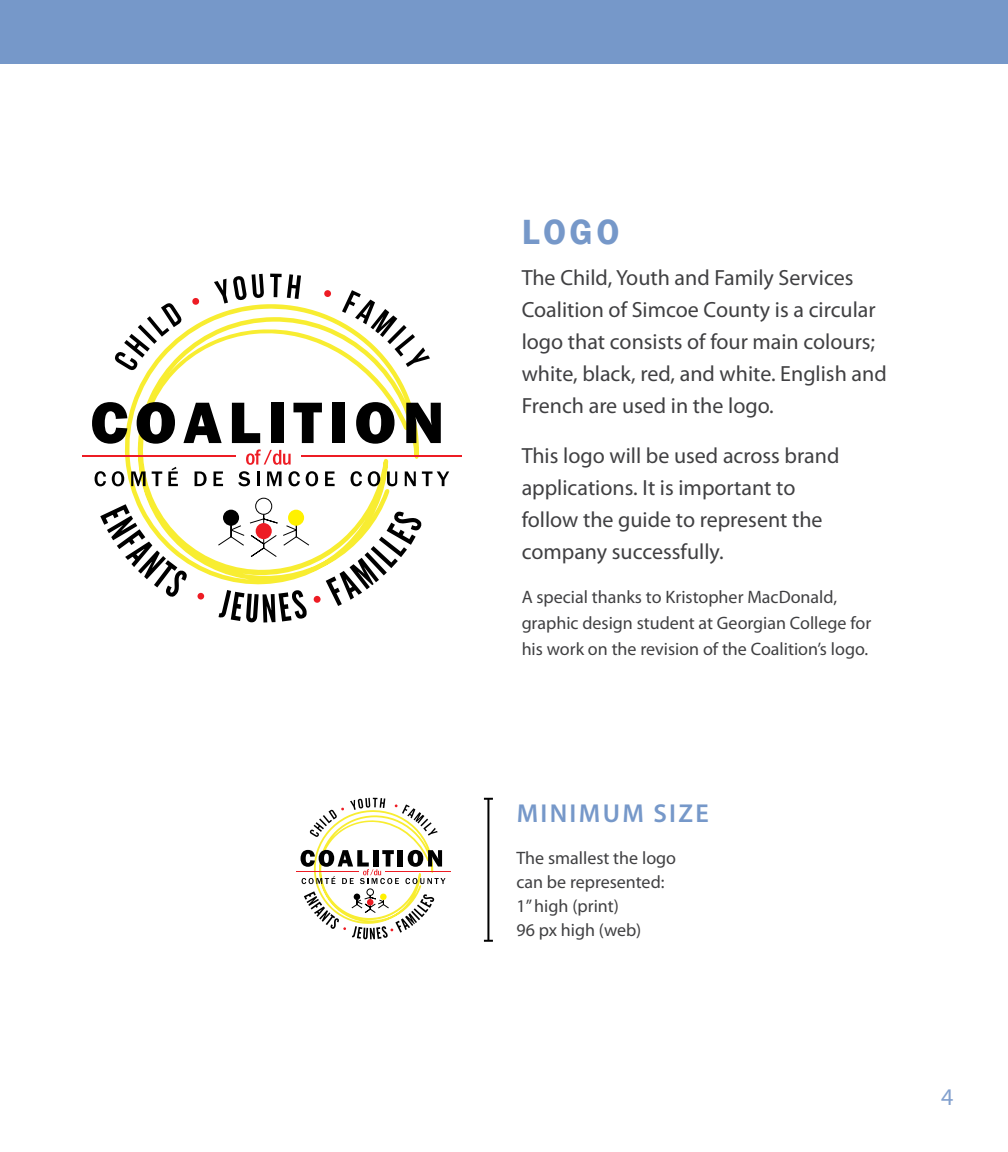
<style>
.page{position:relative;width:1008px;height:1152px;background:#fff}
.page>*{position:absolute;margin:0;border:0;box-sizing:border-box;transform-origin:0 0}
.t1{font:600 36px "Franklin Gothic";color:#7698c9}
.t2{font:600 26px "Myriad Pro";letter-spacing:.09em;color:#7698c9}
.t3{font:24px "Myriad Pro";color:#82a0ce}
.t4{font:22px/32px "Myriad Pro";color:#404042}
.t5{font:18px/24px "Myriad Pro";color:#404042}
</style>
<div class="page">
<svg style="left:100px;top:505px;width:79px;height:92px"></svg>
<svg style="left:219px;top:590px;width:88px;height:33px"></svg>
<svg style="left:328px;top:521px;width:94px;height:85px"></svg>
<svg style="left:124px;top:304px;width:296px;height:282px"></svg>
<svg style="left:92px;top:402px;width:35px;height:42px"></svg>
<svg style="left:137px;top:402px;width:38px;height:42px"></svg>
<svg style="left:183px;top:403px;width:39px;height:40px"></svg>
<svg style="left:232px;top:403px;width:28px;height:40px"></svg>
<div style="left:271px;top:403px;width:12px;height:40px;background:#000"></div>
<svg style="left:293px;top:403px;width:29px;height:40px"></svg>
<div style="left:332px;top:403px;width:12px;height:40px;background:#000"></div>
<svg style="left:356px;top:402px;width:39px;height:42px"></svg>
<svg style="left:406px;top:403px;width:35px;height:40px"></svg>
<hr style="left:82px;top:456px;width:154px;height:1px;background:#ed1c24">
<hr style="left:301px;top:456px;width:160px;height:1px;background:#ed1c24">
<svg style="left:246px;top:449px;width:45px;height:16px"></svg>
<svg style="left:95px;top:471px;width:11px;height:15px"></svg>
<svg style="left:112px;top:471px;width:12px;height:15px"></svg>
<svg style="left:131px;top:471px;width:15px;height:15px"></svg>
<svg style="left:152px;top:471px;width:10px;height:15px"></svg>
<svg style="left:168px;top:467px;width:10px;height:19px"></svg>
<svg style="left:195px;top:471px;width:12px;height:15px"></svg>
<svg style="left:214px;top:471px;width:9px;height:15px"></svg>
<svg style="left:238px;top:471px;width:12px;height:15px"></svg>
<svg style="left:257px;top:471px;width:2px;height:15px"></svg>
<svg style="left:267px;top:471px;width:15px;height:15px"></svg>
<svg style="left:288px;top:471px;width:12px;height:15px"></svg>
<svg style="left:306px;top:471px;width:12px;height:15px"></svg>
<svg style="left:325px;top:471px;width:10px;height:15px"></svg>
<svg style="left:351px;top:471px;width:11px;height:15px"></svg>
<svg style="left:368px;top:471px;width:12px;height:15px"></svg>
<svg style="left:387px;top:471px;width:10px;height:15px"></svg>
<svg style="left:405px;top:471px;width:11px;height:15px"></svg>
<svg style="left:422px;top:471px;width:27px;height:15px"></svg>
<svg style="left:115px;top:303px;width:67px;height:68px"></svg>
<svg style="left:214px;top:274px;width:50px;height:30px"></svg>
<svg style="left:270px;top:274px;width:31px;height:25px"></svg>
<svg style="left:342px;top:290px;width:88px;height:77px"></svg>
<svg style="left:192px;top:298px;width:8px;height:7px"></svg>
<div style="left:324px;top:290px;width:7px;height:7px;background:#ed1c24;border-radius:50%"></div>
<div style="left:197px;top:593px;width:7px;height:7px;background:#ed1c24;border-radius:50%"></div>
<div style="left:314px;top:596px;width:7px;height:7px;background:#ed1c24;border-radius:50%"></div>
<svg style="left:223px;top:510px;width:16px;height:16px"></svg>
<div style="left:256px;top:498px;width:16px;height:16px;background:#fff;border-radius:50%"></div>
<div style="left:255px;top:498px;width:17px;height:17px;border:1px solid #000;border-radius:50%"></div>
<svg style="left:217px;top:512px;width:93px;height:46px"></svg>
<div style="left:288px;top:510px;width:16px;height:16px;background:#fff100;border-radius:50%"></div>
<hr style="left:297px;top:872px;width:62px;height:1px;background:#ed1c24">
<hr style="left:385px;top:872px;width:65px;height:1px;background:#ed1c24">
<svg style="left:301px;top:798px;width:145px;height:141px"></svg>
<div style="left:380px;top:894px;width:7px;height:6px;background:#fff100;border-radius:50%"></div>
<hr style="left:487px;top:799px;width:2px;height:142px;background:#000">
<svg style="left:484px;top:798px;width:9px;height:2px"></svg>
<svg style="left:484px;top:940px;width:9px;height:2px"></svg>
<div style="left:0;top:0;width:1008px;height:63px;background:#7698c9"></div>
<h1 class="t1" style="left:522px;top:217px;width:99px">LOGO</h1>
<p class="t4" style="left:522px;top:263px;width:367px">The Child, Youth and Family Services Coalition of Simcoe County is a circular logo that consists of four main colours; white, black, red, and white. English and French are used in the logo.</p>
<p class="t4" style="left:522px;top:441px;width:319px">This logo will be used across brand applications. It is important to follow the guide to represent the company successfully.</p>
<p class="t5" style="left:522px;top:585px;width:351px;line-height:26px">A special thanks to Kristopher MacDonald, graphic design student at Georgian College for his work on the revision of the Coalition’s logo.</p>
<p class="t2" style="left:517px;top:798px;width:194px">MINIMUM SIZE</p>
<p class="t5" style="left:516px;top:847px;width:161px">The smallest the logo can be represented:<br>1” high (print)<br>96 px high (web)</p>
<p class="t3" style="left:941px;top:1088px;width:14px">4</p>
</div>
